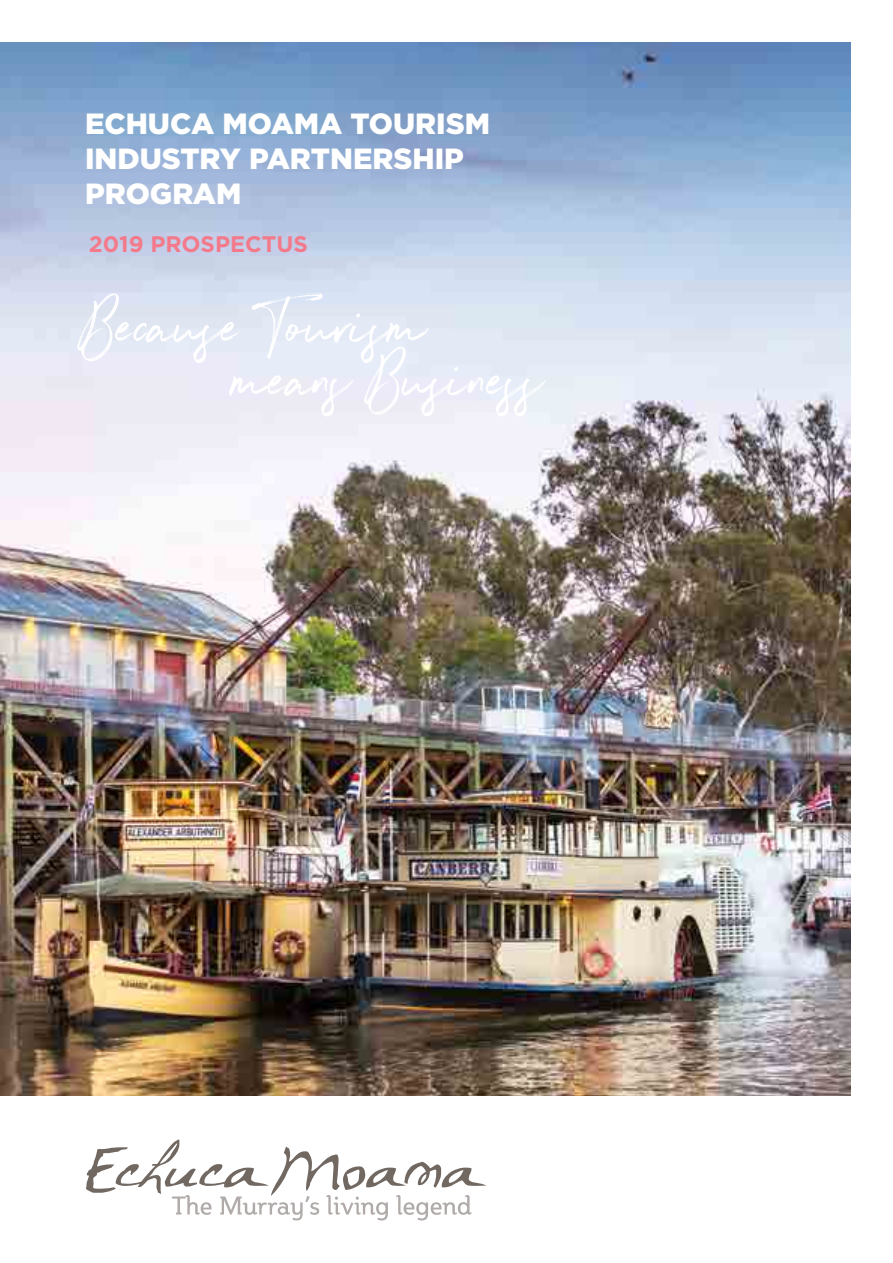
<style>
.page{position:relative;width:893px;height:1263px;background:#fff}
.page>*{position:absolute;margin:0;border:0;box-sizing:border-box;transform-origin:0 0}
.t1{font:75.6px/53.4px "Northwell";color:#fff}
.t2{font:900 29.25px/35px "Gotham";color:#fff}
.t3{font:700 22.5px "Gotham";color:#f37a8a}
</style>
<div class="page">
<img style="left:0;top:43px;width:850px;height:1052px">
<svg style="left:85px;top:1139px;width:401px;height:81px"></svg>
<p class="t2" style="left:85px;top:106px;width:407px">ECHUCA MOAMA TOURISM<br>INDUSTRY PARTNERSHIP<br>PROGRAM</p>
<p class="t3" style="left:89px;top:230px;width:220px">2019 PROSPECTUS</p>
<h1 class="t1" style="left:234px;top:288px;width:311px;text-indent:-149px">Because Tourism means Business</h1>
</div>
